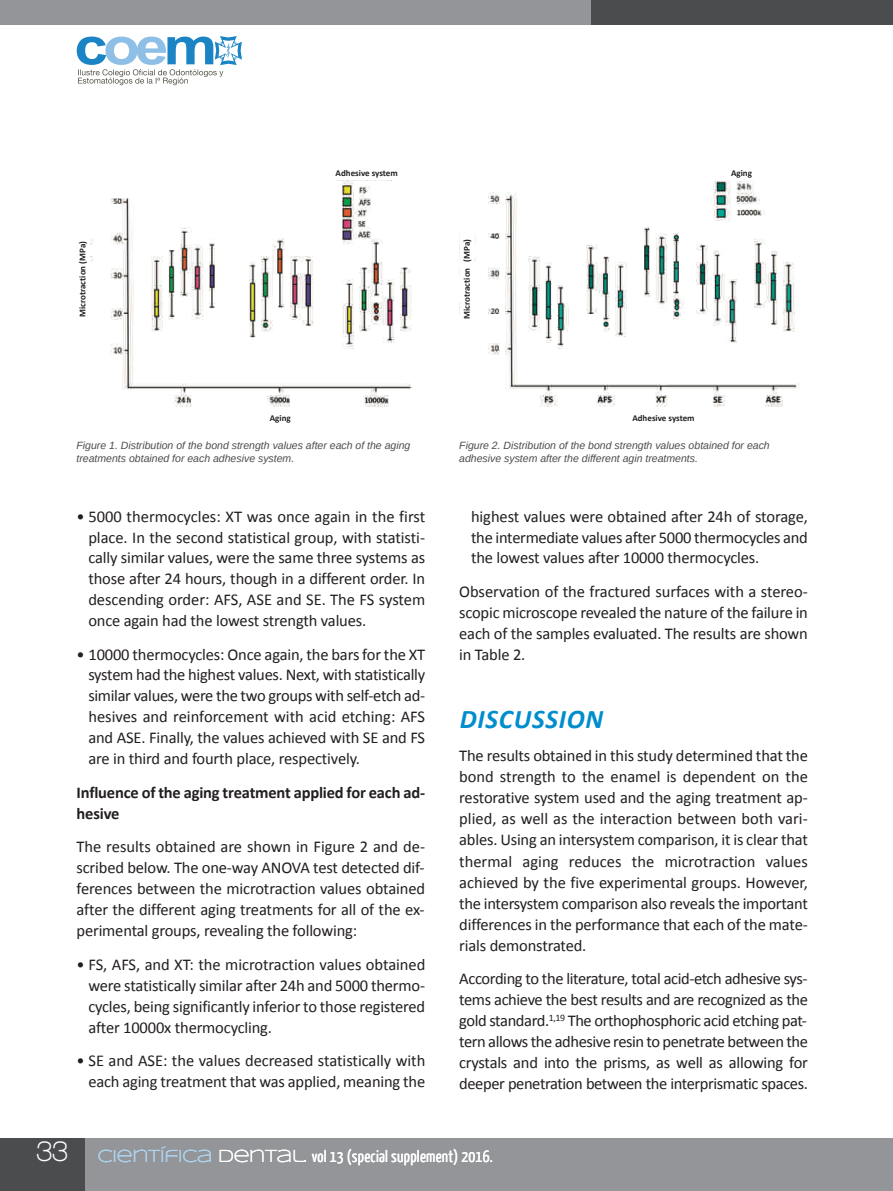
<style>
.page{position:relative;width:893px;height:1191px;background:#fff}
.page>*{position:absolute;margin:0;border:0;box-sizing:border-box;transform-origin:0 0}
.t1{font:700 30px "Walkway";color:#fff;scale:.9 1}
.t2{font:italic 700 27px "Calibri";letter-spacing:.03em;color:#008dce}
.t3{font:16.5px/21px "Calibri";letter-spacing:-.01em;color:#231f20;text-align:justify}
.t4{font:700 16.5px/21px "Calibri";letter-spacing:-.01em;color:#231f20}
.t5{font:16.5px "Yanone Kaffeesatz";letter-spacing:.015em;color:#fff}
.t6{font:italic 10.5px/12.6px "Arimo";color:#4b4c4d}
.t7{font:700 9px "Calibri";color:#231f20}
.s1{font-family:"Syncopate";font-size:18px;color:#add2ed}
.s2{font-family:"Syncopate";font-size:18px}
</style>
<div class="page">
<div style="left:0;top:1138px;width:893px;height:53px;background:#939598"></div>
<div style="left:0;top:0;width:599px;height:25px;background:#939598"></div>
<div style="left:591px;top:0;width:302px;height:25px;background:#4b4c4d"></div>
<div style="left:0;top:1138px;width:85px;height:53px;background:#4b4c4d"></div>
<svg style="left:77px;top:36px;width:165px;height:49px"></svg>
<img style="left:90px;top:180px;width:322px;height:227px">
<img style="left:459px;top:180px;width:341px;height:227px">
<div style="left:461px;top:228px;width:13px;height:102px;background:#fff"></div>
<p class="t7" style="left:336px;top:167px;width:64px">Adhesive system</p>
<p class="t7" style="left:77px;top:317px;width:77px;rotate:-90deg">Microtraction (MPa)</p>
<p class="t7" style="left:461px;top:319px;width:81px;rotate:-90deg">Microtraction (MPa)</p>
<p class="t7" style="left:731px;top:167px;width:23px">Aging</p>
<p class="t7" style="left:270px;top:413px;width:23px">Aging</p>
<p class="t7" style="left:632px;top:413px;width:64px">Adhesive system</p>
<p class="t6" style="left:77px;top:439px;width:335px">Figure 1. Distribution of the bond strength values after each of the aging treatments obtained for each adhesive system.</p>
<p class="t6" style="left:459px;top:439px;width:312px">Figure 2. Distribution of the bond strength values obtained for each adhesive system after the different agin treatments.</p>
<p class="t3" style="left:88px;top:505px;width:338px;text-indent:-12px">• 5000 thermocycles: XT was once again in the first place. In the second statistical group, with statisti&shy;cally similar values, were the same three systems as those after 24 hours, though in a different order. In descending order: AFS, ASE and SE. The FS system once again had the lowest strength values.</p>
<p class="t3" style="left:88px;top:643px;width:338px;text-indent:-12px">• 10000 thermocycles: Once again, the bars for the XT system had the highest values. Next, with statistically similar values, were the two groups with self-etch ad&shy;hesives and reinforcement with acid etching: AFS and ASE. Finally, the values achieved with SE and FS are in third and fourth place, respectively.</p>
<p class="t4" style="left:77px;top:781px;width:350px">Influence of the aging treatment applied for each ad&shy;hesive</p>
<p class="t3" style="left:77px;top:836px;width:350px">The results obtained are shown in Figure 2 and de&shy;scribed below. The one-way ANOVA test detected dif&shy;ferences between the microtraction values obtained after the different aging treatments for all of the ex&shy;perimental groups, revealing the following:</p>
<p class="t3" style="left:88px;top:954px;width:338px;text-indent:-12px">• FS, AFS, and XT: the microtraction values obtained were statistically similar after 24h and 5000 thermo&shy;cycles, being significantly inferior to those registered after 10000x thermocycling.</p>
<p class="t3" style="left:77px;top:1050px;width:350px;text-align:right">• SE and ASE: the values decreased statistically with each aging treatment that was applied, meaning the</p>
<p class="t3" style="left:471px;top:505px;width:338px">highest values were obtained after 24h of storage, the intermediate values after 5000 thermocycles and the lowest values after 10000 thermocycles.</p>
<p class="t3" style="left:459px;top:581px;width:350px">Observation of the fractured surfaces with a stereo&shy;scopic microscope revealed the nature of the failure in each of the samples evaluated. The results are shown in Table 2.</p>
<h2 class="t2" style="left:460px;top:702px;width:145px">DISCUSSION</h2>
<p class="t3" style="left:459px;top:745px;width:350px">The results obtained in this study determined that the bond strength to the enamel is dependent on the restorative system used and the aging treatment ap&shy;plied, as well as the interaction between both vari&shy;ables. Using an intersystem comparison, it is clear that thermal aging reduces the microtraction values achieved by the five experimental groups. However, the intersystem comparison also reveals the important differences in the performance that each of the mate&shy;rials demonstrated.</p>
<p class="t3" style="left:459px;top:968px;width:350px">According to the literature, total acid-etch adhesive sys&shy;tems achieve the best results and are recognized as the gold standard.<sup>1,19</sup> The orthophosphoric acid etching pat&shy;tern allows the adhesive resin to penetrate between the crystals and into the prisms, as well as allowing for deeper penetration between the interprismatic spaces.</p>
<h1 class="t1" style="left:37px;top:1134px;width:37px">33</h1>
<p class="t5" style="left:98px;top:1145px;width:397px"><span class="s1">CIENTÍFICA</span> <span class="s2">DENTAL.</span> vol 13 (special supplement) 2016.</p>
</div>
